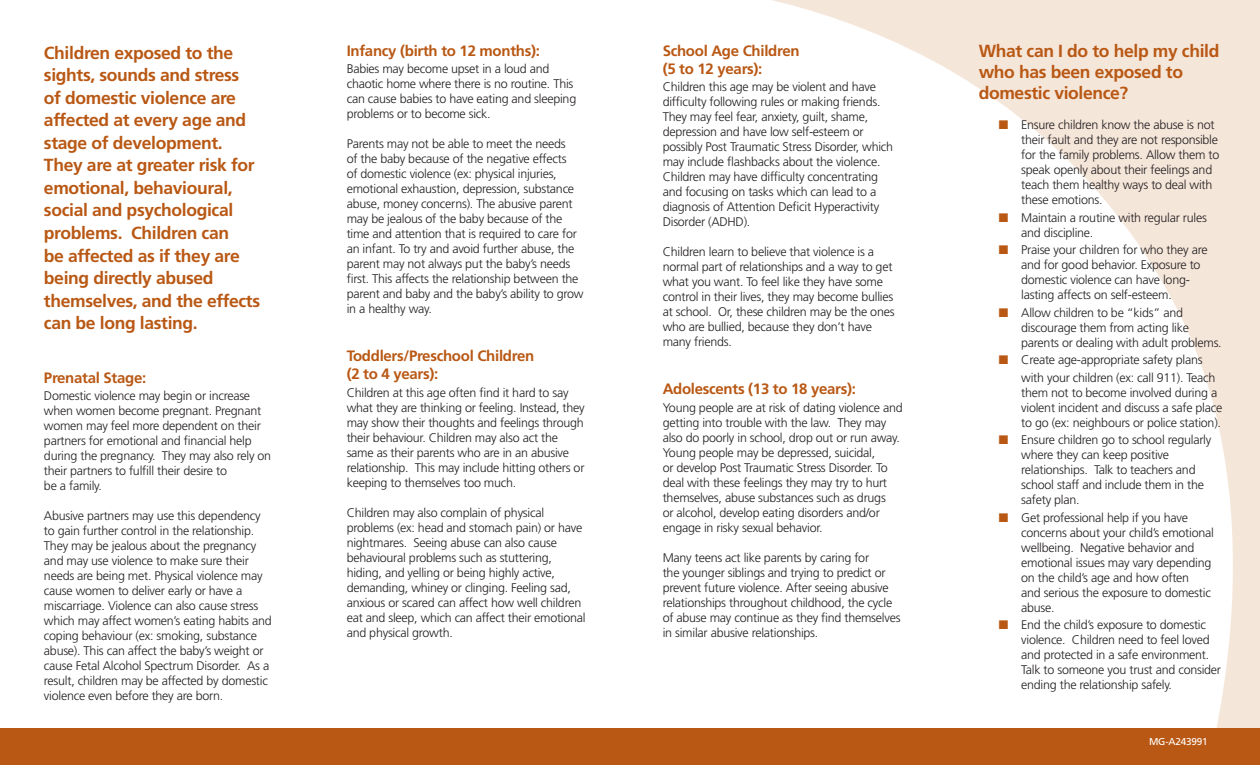
<style>
.page{position:relative;width:1260px;height:765px;background:#fff}
.page>*{position:absolute;margin:0;border:0;box-sizing:border-box;transform-origin:0 0}
.t1{font:700 17.5px/22.5px "Frutiger";letter-spacing:-.02em;color:#b95814}
.t2{font:700 15px/18px "Frutiger";letter-spacing:-.02em;color:#b95814}
.t3{font:300 12.5px/15px "Frutiger";letter-spacing:-.02em;color:#231f20}
.t4{font:10px "Frutiger";letter-spacing:-.02em;color:#fff}
.s1{color:#b95814}
</style>
<div class="page">
<svg style="left:641px;top:0;width:619px;height:729px"></svg>
<div style="left:0;top:729px;width:1260px;height:36px;background:#b95814"></div>
<p class="t1" style="left:44px;top:41px;width:218px">Children exposed to the sights, sounds and stress of domestic violence are affected at every age and stage of development.<br>They are at greater risk for emotional, behavioural, social and psychological problems. Children can<br>be affected as if they are being directly abused themselves, and the effects can be long lasting.</p>
<p class="t2" style="left:44px;top:369px;width:104px">Prenatal Stage:</p>
<p class="t3" style="left:44px;top:389px;width:229px">Domestic violence may begin or increase when women become pregnant. Pregnant women may feel more dependent on their partners for emotional and financial help during the pregnancy. They may also rely on their partners to fulfill their desire to<br>be a family.</p>
<p class="t3" style="left:44px;top:509px;width:229px">Abusive partners may use this dependency to gain further control in the relationship.<br>They may be jealous about the pregnancy and may use violence to make sure their needs are being met. Physical violence may cause women to deliver early or have a miscarriage. Violence can also cause stress which may affect women’s eating habits and coping behaviour (ex: smoking, substance abuse). This can affect the baby’s weight or cause Fetal Alcohol Spectrum Disorder. As a result, children may be affected by domestic violence even before they are born.</p>
<p class="t2" style="left:347px;top:41px;width:195px">Infancy (birth to 12 months):</p>
<p class="t3" style="left:347px;top:61px;width:231px">Babies may become upset in a loud and chaotic home where there is no routine. This can cause babies to have eating and sleeping problems or to become sick.</p>
<p class="t3" style="left:347px;top:136px;width:238px">Parents may not be able to meet the needs<br>of the baby because of the negative effects<br>of domestic violence (ex: physical injuries, emotional exhaustion, depression, substance abuse, money concerns). The abusive parent may be jealous of the baby because of the time and attention that is required to care for an infant. To try and avoid further abuse, the parent may not always put the baby’s needs first. This affects the relationship between the parent and baby and the baby’s ability to grow in a healthy way.</p>
<p class="t2" style="left:347px;top:347px;width:189px">Toddlers/Preschool Children (2 to 4 years):</p>
<p class="t3" style="left:347px;top:385px;width:240px">Children at this age often find it hard to say what they are thinking or feeling. Instead, they may show their thoughts and feelings through their behaviour. Children may also act the same as their parents who are in an abusive relationship. This may include hitting others or keeping to themselves too much.</p>
<p class="t3" style="left:347px;top:505px;width:240px">Children may also complain of physical problems (ex: head and stomach pain) or have nightmares. Seeing abuse can also cause behavioural problems such as stuttering, hiding, and yelling or being highly active, demanding, whiney or clinging. Feeling sad, anxious or scared can affect how well children eat and sleep, which can affect their emotional and physical growth.</p>
<p class="t2" style="left:663px;top:42px;width:138px">School Age Children (5 to 12 years):</p>
<p class="t3" style="left:663px;top:80px;width:232px">Children this age may be violent and have difficulty following rules or making friends.<br>They may feel fear, anxiety, guilt, shame, depression and have low self-esteem or possibly Post Traumatic Stress Disorder, which may include flashbacks about the violence.<br>Children may have difficulty concentrating and focusing on tasks which can lead to a diagnosis of Attention Deficit Hyperactivity Disorder (ADHD).</p>
<p class="t3" style="left:663px;top:245px;width:233px">Children learn to believe that violence is a normal part of relationships and a way to get what you want. To feel like they have some control in their lives, they may become bullies at school. Or, these children may be the ones who are bullied, because they don’t have many friends.</p>
<p class="t2" style="left:663px;top:380px;width:195px">Adolescents (13 to 18 years):</p>
<p class="t3" style="left:663px;top:400px;width:241px">Young people are at risk of dating violence and getting into trouble with the law. They may also do poorly in school, drop out or run away.<br>Young people may be depressed, suicidal,<br>or develop Post Traumatic Stress Disorder. To deal with these feelings they may try to hurt themselves, abuse substances such as drugs<br>or alcohol, develop eating disorders and/or engage in risky sexual behavior.</p>
<p class="t3" style="left:663px;top:550px;width:239px">Many teens act like parents by caring for<br>the younger siblings and trying to predict or prevent future violence. After seeing abusive relationships throughout childhood, the cycle of abuse may continue as they find themselves in similar abusive relationships.</p>
<h1 class="t1" style="left:979px;top:41px;width:242px;line-height:21px">What can I do to help my child who has been exposed to domestic violence?</h1>
<p class="t3" style="left:1021px;top:118px;width:200px;text-indent:-22px"><span class="s1">■</span> Ensure children know the abuse is not their fault and they are not responsible for the family problems. Allow them to speak openly about their feelings and teach them healthy ways to deal with these emotions.</p>
<p class="t3" style="left:1021px;top:210px;width:187px;text-indent:-22px"><span class="s1">■</span> Maintain a routine with regular rules and discipline.</p>
<p class="t3" style="left:1021px;top:243px;width:188px;text-indent:-22px"><span class="s1">■</span> Praise your children for who they are and for good behavior. Exposure to domestic violence can have long&shy;lasting affects on self-esteem.</p>
<p class="t3" style="left:1021px;top:305px;width:202px;text-indent:-22px"><span class="s1">■</span> Allow children to be “kids” and discourage them from acting like parents or dealing with adult problems.</p>
<p class="t3" style="left:1021px;top:351px;width:196px;line-height:17.5px;text-indent:-22px"><span class="s1">■</span> Create age-appropriate safety plans with your children (ex: call 911). Teach</p>
<p class="t3" style="left:1021px;top:385px;width:203px">them not to become involved during a violent incident and discuss a safe place to go (ex: neighbours or police station).</p>
<p class="t3" style="left:1021px;top:433px;width:192px;text-indent:-22px"><span class="s1">■</span> Ensure children go to school regularly where they can keep positive relationships. Talk to teachers and school staff and include them in the safety plan.</p>
<p class="t3" style="left:1021px;top:510px;width:194px;text-indent:-22px"><span class="s1">■</span> Get professional help if you have concerns about your child’s emotional wellbeing. Negative behavior and emotional issues may vary depending on the child’s age and how often<br>and serious the exposure to domestic abuse.</p>
<p class="t3" style="left:1021px;top:618px;width:201px;text-indent:-22px"><span class="s1">■</span> End the child’s exposure to domestic violence. Children need to feel loved and protected in a safe environment.<br>Talk to someone you trust and consider ending the relationship safely.</p>
<p class="t4" style="left:1149px;top:735px;width:60px">MG-A243991</p>
</div>
